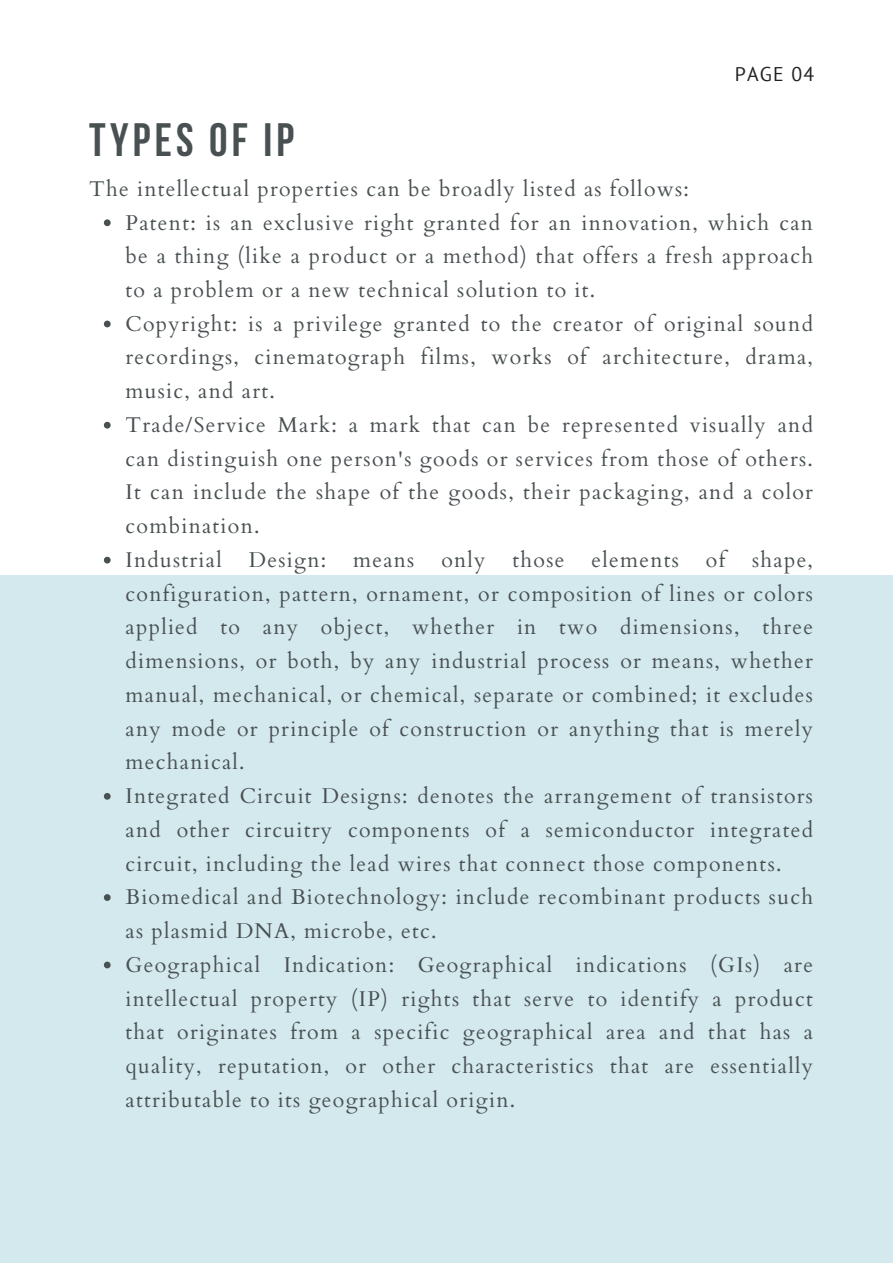
<style>
.page{position:relative;width:893px;height:1264px;background:#fff}
.page>*{position:absolute;margin:0;border:0;box-sizing:border-box;transform-origin:0 0}
.t1{font:700 46.65px "Bebas Neue";letter-spacing:.09em;color:#495052}
.t2{font:21.3px/33.8px "Cardo";letter-spacing:.06em;color:#495052;text-align:justify}
.t3{font:19.8px "PT Sans";letter-spacing:.06em;color:#222}
</style>
<div class="page">
<div style="left:0;top:576px;width:892px;height:686px;background:#d3e9ee"></div>
<svg style="left:104px;top:219px;width:7px;height:7px"></svg>
<svg style="left:104px;top:320px;width:7px;height:7px"></svg>
<svg style="left:104px;top:422px;width:7px;height:6px"></svg>
<svg style="left:104px;top:557px;width:7px;height:6px"></svg>
<svg style="left:104px;top:793px;width:7px;height:6px"></svg>
<svg style="left:104px;top:894px;width:7px;height:6px"></svg>
<svg style="left:104px;top:961px;width:7px;height:7px"></svg>
<p class="t1" style="left:89px;top:121px;width:206px">TYPES OF IP</p>
<p class="t2" style="left:89px;top:172px;width:601px">The intellectual properties can be broadly listed as follows:</p>
<p class="t3" style="left:734px;top:61px;width:81px">PAGE 04</p>
<p class="t2" style="left:125px;top:206px;width:689px">Patent: is an exclusive right granted for an innovation, which can be a thing (like a product or a method) that offers a fresh approach to a problem or a new technical solution to it.</p>
<p class="t2" style="left:125px;top:307px;width:689px">Copyright: is a privilege granted to the creator of original sound recordings, cinematograph films, works of architecture, drama, music, and art.</p>
<p class="t2" style="left:125px;top:408px;width:689px">Trade/Service Mark: a mark that can be represented visually and can distinguish one person's goods or services from those of others.<br>It can include the shape of the goods, their packaging, and a color combination.</p>
<p class="t2" style="left:125px;top:543px;width:98px">Industrial</p>
<p class="t2" style="left:249px;top:543px;width:79px">Design:</p>
<p class="t2" style="left:353px;top:543px;width:63px">means</p>
<p class="t2" style="left:441px;top:543px;width:46px">only</p>
<p class="t2" style="left:512px;top:543px;width:53px">those</p>
<p class="t2" style="left:591px;top:543px;width:89px">elements</p>
<p class="t2" style="left:705px;top:543px;width:21px">of</p>
<p class="t2" style="left:125px;top:543px;width:689px;text-indent:626px">shape, configuration, pattern, ornament, or composition of lines or colors applied to any object, whether in two dimensions, three dimensions, or both, by any industrial process or means, whether manual, mechanical, or chemical, separate or combined; it excludes any mode or principle of construction or anything that is merely mechanical.</p>
<p class="t2" style="left:125px;top:779px;width:689px">Integrated Circuit Designs: denotes the arrangement of transistors and other circuitry components of a semiconductor integrated circuit, including the lead wires that connect those components.</p>
<p class="t2" style="left:125px;top:880px;width:689px">Biomedical and Biotechnology: include recombinant products such as plasmid DNA, microbe, etc.</p>
<p class="t2" style="left:125px;top:948px;width:689px">Geographical Indication: Geographical indications (GIs) are intellectual property (IP) rights that serve to identify a product that originates from a specific geographical area and that has a quality, reputation, or other characteristics that are essentially attributable to its geographical origin.</p>
</div>
